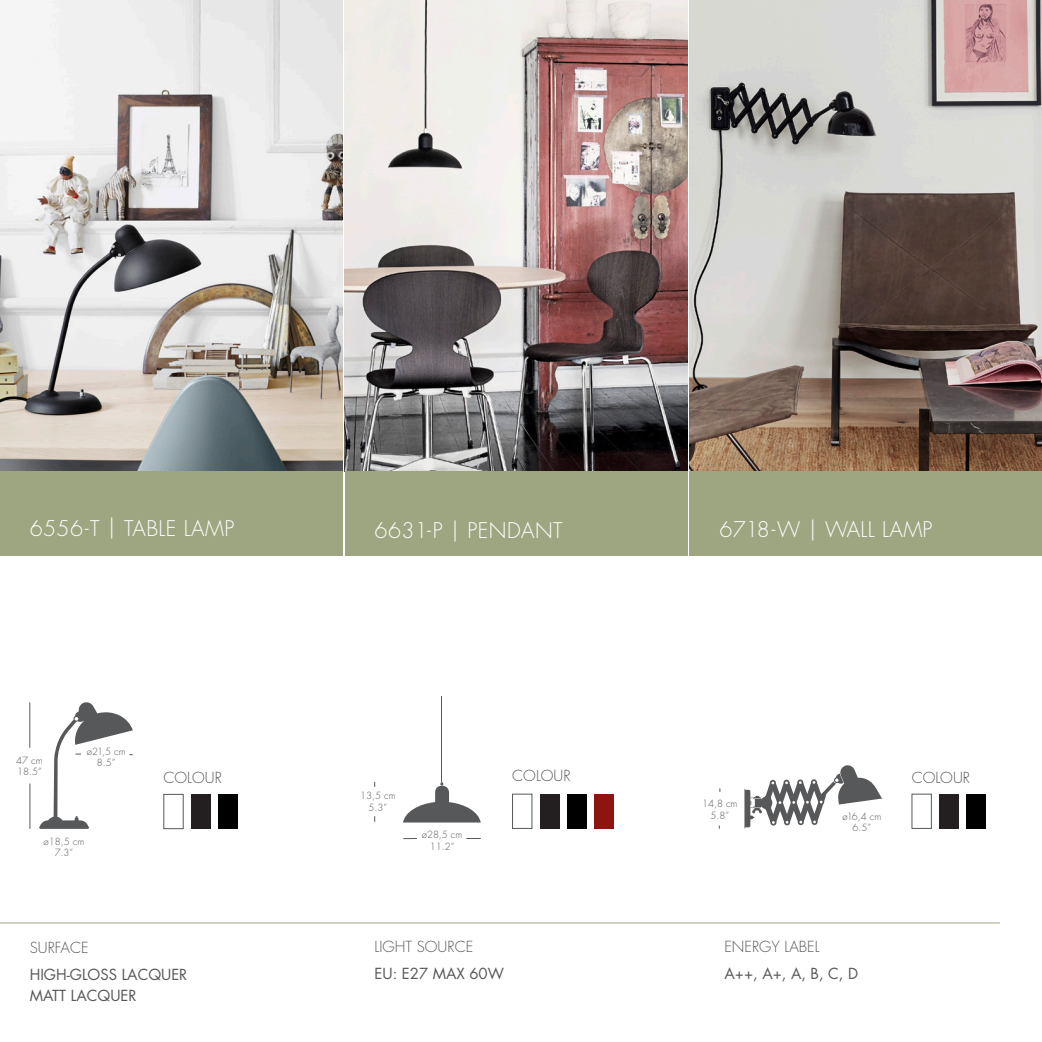
<style>
.page{position:relative;width:1042px;height:1042px;background:#fff}
.page>*{position:absolute;margin:0;border:0;box-sizing:border-box;transform-origin:0 0}
.t1{font:300 21px "Futura Std";letter-spacing:.02em;color:#fff}
.t2{font:14.88px "Futura Std";color:#57585a}
.t3{font:300 14.88px "Futura Std";color:#57585a}
.t4{font:300 9.62px/11.5px "Futura Std";color:#57585a;text-align:center}
</style>
<div class="page">
<img style="left:0;top:0;width:342px;height:471px">
<hr style="left:30px;top:783px;width:1px;height:46px;background:#57585a">
<hr style="left:30px;top:702px;width:1px;height:46px;background:#57585a">
<svg style="left:39px;top:702px;width:94px;height:127px"></svg>
<img style="left:345px;top:0;width:342px;height:471px">
<svg style="left:466px;top:838px;width:15px;height:1px"></svg>
<svg style="left:403px;top:838px;width:14px;height:1px"></svg>
<svg style="left:403px;top:782px;width:78px;height:40px"></svg>
<hr style="left:442px;top:696px;width:1px;height:86px;background:#57585a">
<img style="left:690px;top:0;width:352px;height:471px">
<svg style="left:744px;top:765px;width:138px;height:63px"></svg>
<hr style="left:0;top:922px;width:1000px;height:1px;background:#9ea681">
<div style="left:345px;top:471px;width:342px;height:85px;background:#9ea681"></div>
<div style="left:690px;top:471px;width:352px;height:85px;background:#9ea681"></div>
<div style="left:0;top:471px;width:342px;height:85px;background:#9ea681"></div>
<div style="left:191px;top:794px;width:20px;height:35px;background:#231f20"></div>
<div style="left:218px;top:794px;width:20px;height:35px;background:#000"></div>
<div style="left:164px;top:794px;width:19px;height:35px;border:1px solid #57585a"></div>
<div style="left:594px;top:794px;width:20px;height:34px;background:#8e150f"></div>
<div style="left:539px;top:794px;width:20px;height:34px;background:#231f20"></div>
<div style="left:567px;top:794px;width:20px;height:34px;background:#000"></div>
<div style="left:512px;top:794px;width:20px;height:34px;border:1px solid #57585a"></div>
<div style="left:939px;top:794px;width:20px;height:34px;background:#231f20"></div>
<div style="left:966px;top:794px;width:20px;height:34px;background:#000"></div>
<p class="t1" style="left:30px;top:516px;width:206px">6556-T | TABLE LAMP</p>
<p class="t1" style="left:375px;top:518px;width:189px">6631-P | PENDANT</p>
<p class="t1" style="left:719px;top:517px;width:214px">6718-W | WALL LAMP</p>
<p class="t4" style="left:16px;top:754px;width:28px;text-align:left">47 cm<br>18.5”</p>
<p class="t4" style="left:87px;top:746px;width:40px">ø21,5 cm<br>8.5”</p>
<p class="t4" style="left:44px;top:835px;width:42px">ø18,5 cm<br>7.3”</p>
<p class="t3" style="left:164px;top:768px;width:60px">COLOUR</p>
<p class="t3" style="left:512px;top:766px;width:60px">COLOUR</p>
<p class="t3" style="left:912px;top:768px;width:60px">COLOUR</p>
<p class="t4" style="left:360px;top:790px;width:37px">13,5 cm<br>5.3”</p>
<p class="t4" style="left:702px;top:798px;width:37px">14,8 cm<br>5.8”</p>
<p class="t4" style="left:422px;top:829px;width:42px">ø28,5 cm<br>11.2”</p>
<p class="t4" style="left:842px;top:810px;width:40px">ø16,4 cm<br>6.5”</p>
<p class="t3" style="left:30px;top:938px;width:60px">SURFACE</p>
<p class="t2" style="left:30px;top:965px;width:159px">HIGH-GLOSS LACQUER</p>
<p class="t2" style="left:30px;top:986px;width:108px">MATT LACQUER</p>
<p class="t3" style="left:375px;top:937px;width:100px">LIGHT SOURCE</p>
<p class="t2" style="left:375px;top:964px;width:131px">EU: E27 MAX 60W</p>
<p class="t3" style="left:724px;top:937px;width:97px">ENERGY LABEL</p>
<p class="t2" style="left:724px;top:964px;width:135px">A++, A+, A, B, C, D</p>
</div>
